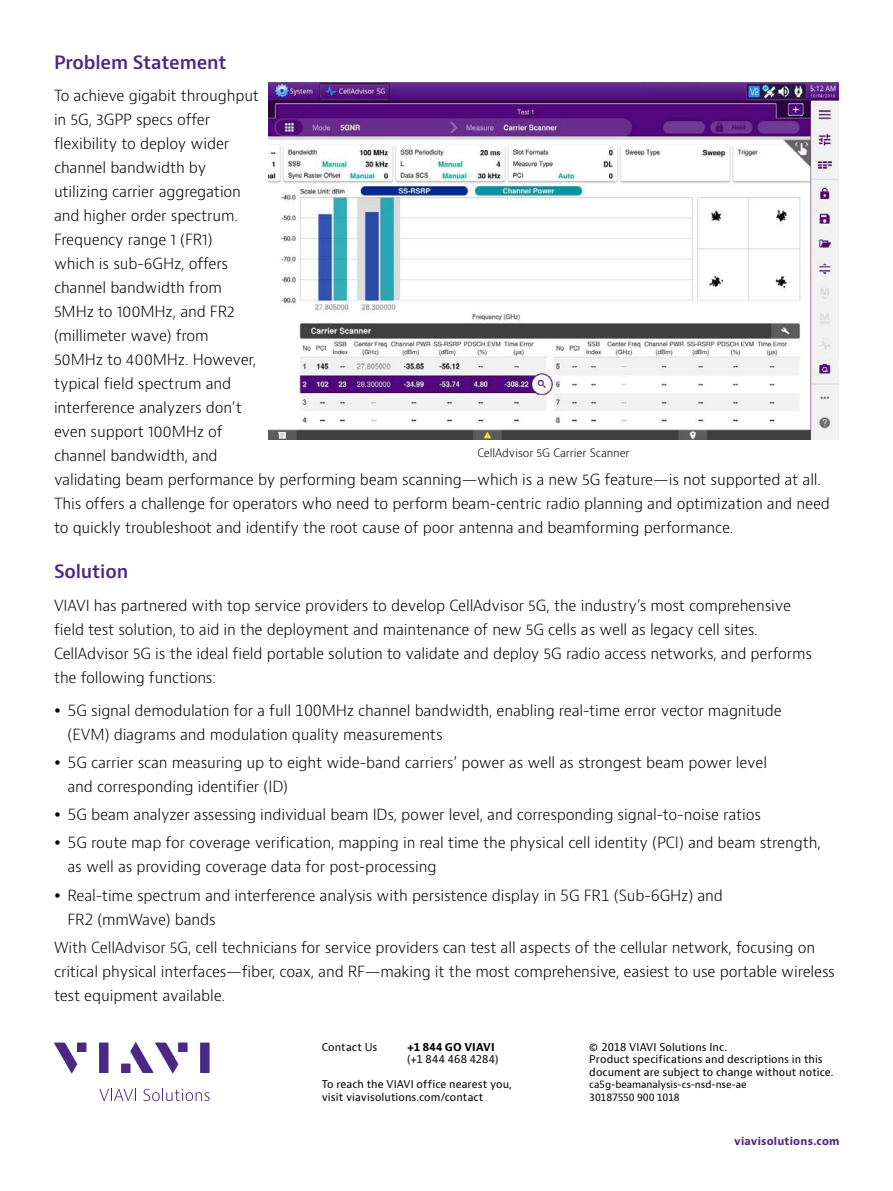
<style>
.page{position:relative;width:893px;height:1191px;background:#fff}
.page>*{position:absolute;margin:0;border:0;box-sizing:border-box;transform-origin:0 0}
.t1{font:600 18px "Bernino Sans";letter-spacing:-.01em;color:#4b2885}
.t2{font:300 15px/24px "Bernino Sans";letter-spacing:-.01em;color:#000}
.t3{font:300 11.25px "Bernino Sans";letter-spacing:-.01em;color:#000}
.t4{font:10.5px/12.6px "Bernino Sans";letter-spacing:.01em;color:#000}
.t5{font:700 10.5px "Bernino Sans";letter-spacing:.02em;color:#4b2885}
.t6{font:700 10.5px "Bernino Sans";letter-spacing:.015em;color:#000}
.t7{font:9.75px/12.6px "Bernino Sans";letter-spacing:-.01em;color:#000}
</style>
<div class="page">
<svg style="left:99px;top:1088px;width:37px;height:13px"></svg>
<svg style="left:144px;top:1088px;width:66px;height:13px"></svg>
<svg style="left:54px;top:1042px;width:23px;height:31px"></svg>
<div style="left:77px;top:1042px;width:9px;height:10px;background:#4b2885"></div>
<div style="left:99px;top:1042px;width:9px;height:31px;background:#4b2885"></div>
<div style="left:178px;top:1042px;width:10px;height:10px;background:#4b2885"></div>
<div style="left:200px;top:1042px;width:10px;height:31px;background:#4b2885"></div>
<svg style="left:130px;top:1042px;width:48px;height:31px"></svg>
<div style="left:121px;top:1063px;width:10px;height:10px;background:#4b2885"></div>
<img style="left:268px;top:83px;width:570px;height:356px">
<p class="t1" style="left:54px;top:50px;width:174px">Problem Statement</p>
<p class="t2" style="left:54px;top:84px;width:777px">To achieve gigabit throughput<br>in 5G, 3GPP specs offer<br>flexibility to deploy wider<br>channel bandwidth by<br>utilizing carrier aggregation<br>and higher order spectrum.<br>Frequency range 1 (FR1)<br>which is sub-6GHz, offers<br>channel bandwidth from<br>5MHz to 100MHz, and FR2<br>(millimeter wave) from<br>50MHz to 400MHz. However,<br>typical field spectrum and<br>interference analyzers don’t<br>even support 100MHz of<br>channel bandwidth, and<br>validating beam performance by performing beam scanning—which is a new 5G feature—is not supported at all.<br>This offers a challenge for operators who need to perform beam-centric radio planning and optimization and need to quickly troubleshoot and identify the root cause of poor antenna and beamforming performance.</p>
<p class="t1" style="left:54px;top:560px;width:76px">Solution</p>
<p class="t2" style="left:54px;top:594px;width:760px">VIAVI has partnered with top service providers to develop CellAdvisor 5G, the industry’s most comprehensive field test solution, to aid in the deployment and maintenance of new 5G cells as well as legacy cell sites.<br>CellAdvisor 5G is the ideal field portable solution to validate and deploy 5G radio access networks, and performs the following functions:</p>
<p class="t2" style="left:68px;top:698px;width:716px">5G signal demodulation for a full 100MHz channel bandwidth, enabling real-time error vector magnitude (EVM) diagrams and modulation quality measurements</p>
<p class="t2" style="left:68px;top:750px;width:701px">5G carrier scan measuring up to eight wide-band carriers’ power as well as strongest beam power level and corresponding identifier (ID)</p>
<p class="t2" style="left:68px;top:800px;width:755px;line-height:28.2px">5G beam analyzer assessing individual beam IDs, power level, and corresponding signal-to-noise ratios<br>5G route map for coverage verification, mapping in real time the physical cell identity (PCI) and beam strength,</p>
<p class="t2" style="left:68px;top:853px;width:657px;line-height:28.2px">as well as providing coverage data for post-processing<br>Real-time spectrum and interference analysis with persistence display in 5G FR1 (Sub-6GHz) and</p>
<p class="t2" style="left:54px;top:905px;width:763px;line-height:28.2px;text-indent:14px">FR2 (mmWave) bands<br>With CellAdvisor 5G, cell technicians for service providers can test all aspects of the cellular network, focusing on</p>
<p class="t2" style="left:54px;top:959px;width:782px">critical physical interfaces—fiber, coax, and RF—making it the most comprehensive, easiest to use portable wireless test equipment available.</p>
<p class="t3" style="left:477px;top:446px;width:154px">CellAdvisor 5G Carrier Scanner</p>
<p class="t4" style="left:322px;top:1040px;width:57px">Contact Us</p>
<p class="t6" style="left:407px;top:1040px;width:89px">+1 844 GO VIAVI</p>
<p class="t4" style="left:407px;top:1053px;width:93px">(+1 844 468 4284)</p>
<p class="t4" style="left:322px;top:1078px;width:192px">To reach the VIAVI office nearest you, visit viavisolutions.com/contact</p>
<p class="t4" style="left:589px;top:1040px;width:246px">© 2018 VIAVI Solutions Inc.<br>Product specifications and descriptions in this document are subject to change without notice.</p>
<p class="t7" style="left:589px;top:1078px;width:159px">ca5g-beamanalysis-cs-nsd-nse-ae<br>30187550 900 1018</p>
<p class="t5" style="left:734px;top:1134px;width:107px">viavisolutions.com</p>
</div>
